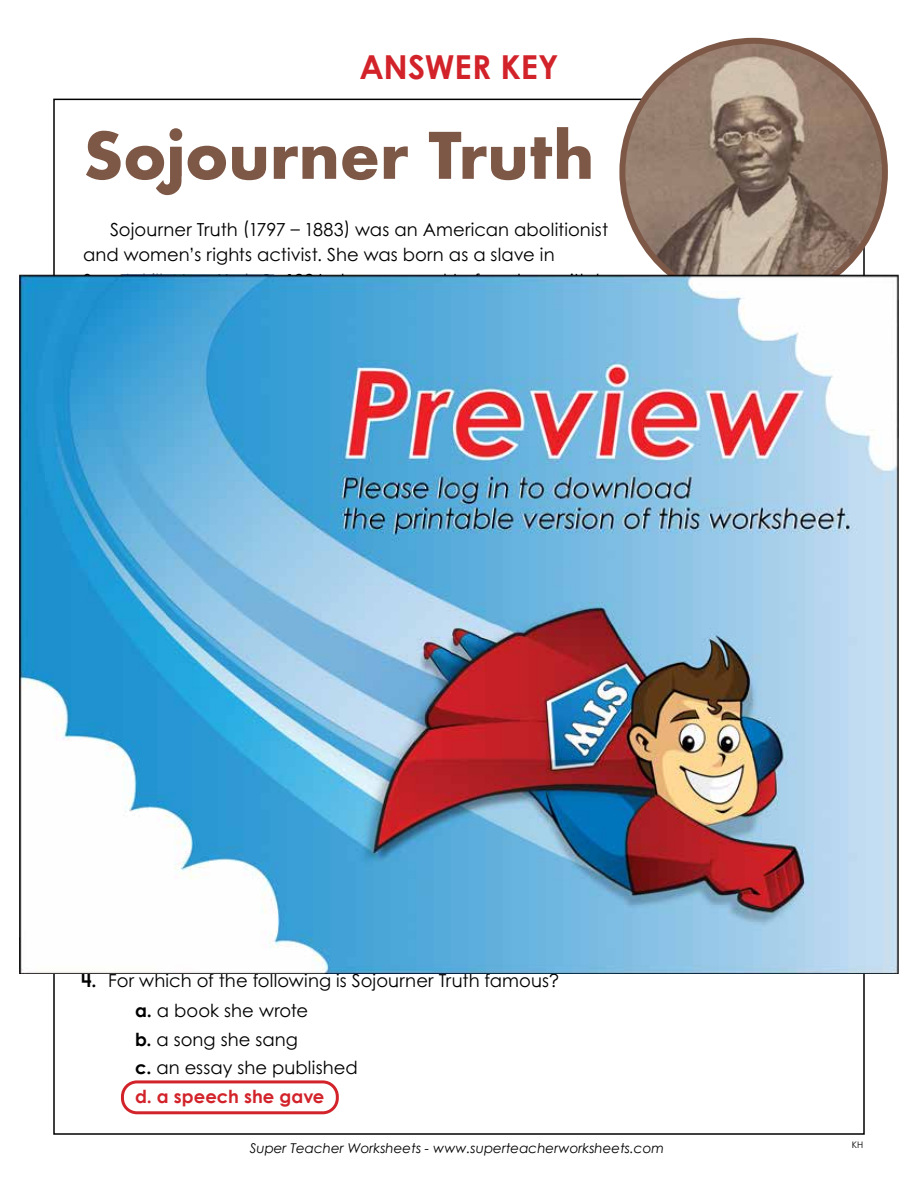
<style>
.page{position:relative;width:918px;height:1188px;background:#fff}
.page>*{position:absolute;margin:0;border:0;box-sizing:border-box;transform-origin:0 0}
.t1{font:700 70.5px "Aharoni";letter-spacing:-.005em;color:#7e5847}
.t2{font:700 70.5px "Aharoni";letter-spacing:-.005em;color:#7e5847;scale:.93 1}
.t3{font:700 33px "Century Gothic 2";letter-spacing:-.005em;color:#d2232a}
.t4{font:18px/28.8px "Century STW4";letter-spacing:.005em;color:#000}
.t5{font:italic 13.5px "Century Gothic 2";color:#000}
.t6{font:9px "Century Gothic 2";color:#000}
.s1{font-weight:700}
.s2{font-weight:700;color:#d2232a}
</style>
<div class="page">
<img style="left:622px;top:41px;width:263px;height:262px;border-radius:131px">
<div style="left:121px;top:1080px;width:218px;height:34px;border:3px solid #d2232a;border-radius:15px"></div>
<img style="left:19px;top:274px;width:880px;height:700px">
<h2 class="t3" style="left:359px;top:42px;width:201px">ANSWER KEY</h2>
<h1 class="t1" style="left:83px;top:127px;width:513px">Sojourner Truth</h1>
<h1 class="t2" style="left:155px;top:142px;width:34px">J</h1>
<p class="t4" style="left:83px;top:216px;width:527px;line-height:25.5px;text-indent:27px">Sojourner Truth (1797 – 1883) was an American abolitionist and women’s rights activist. She was born as a slave in</p>
<p class="t4" style="left:135px;top:966px;width:426px;text-indent:-54px"><span class="s1">4.</span> For which of the following is Sojourner Truth famous? <span class="s1">a.</span> a book she wrote<br><span class="s1">b.</span> a song she sang<br><span class="s1">c.</span> an essay she published<br><span class="s2">d. a speech she gave</span></p>
<p class="t5" style="left:250px;top:1139px;width:416px">Super Teacher Worksheets - www.superteacherworksheets.com</p>
<p class="t6" style="left:852px;top:1138px;width:13px">KH</p>
</div>
